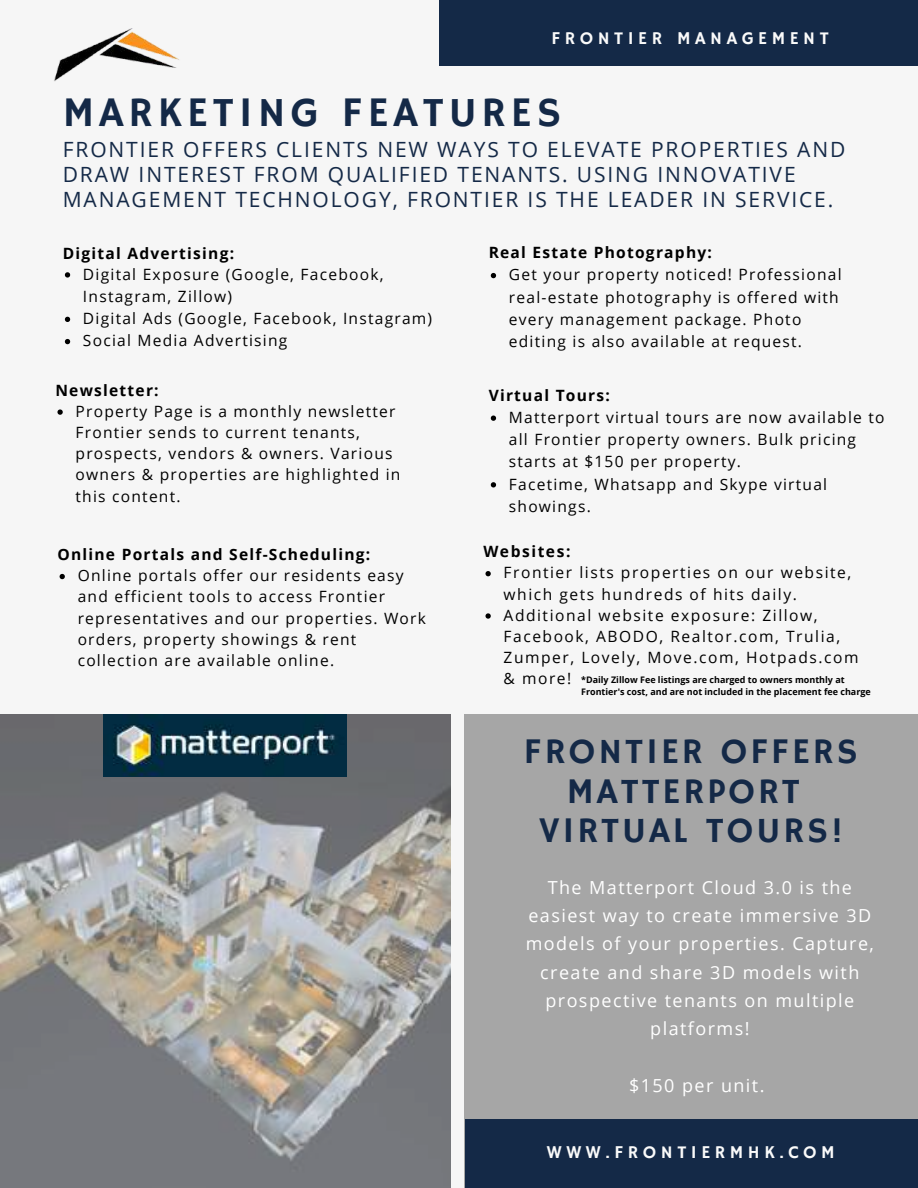
<style>
.page{position:relative;width:918px;height:1188px;background:#f6f6f6}
.page>*{position:absolute;margin:0;border:0;box-sizing:border-box;transform-origin:0 0}
.t1{font:42px "Hammersmith One";letter-spacing:.115em;color:#142947}
.t2{font:36px/39.6px "Hammersmith One";letter-spacing:.08em;color:#142947;text-align:center}
.t3{font:21px/24.8px "Open Sans";letter-spacing:.09em;color:#142947}
.t4{font:18px/28.3px "Open Sans";letter-spacing:.08em;color:#fff;text-align:center}
.t5{font:18px "Hammersmith One";letter-spacing:.25em;color:#fafafa}
.t6{font:15.6px/22.2px "Open Sans";letter-spacing:.08em;color:#000}
.t7{font:15.6px/21.1px "Open Sans";letter-spacing:.1em;color:#000}
.t8{font:700 15.6px "Open Sans";letter-spacing:.08em;color:#000}
.t9{font:700 15.6px "Open Sans";letter-spacing:.1em;color:#000}
.t10{font:700 9px/11.9px "Open Sans";color:#000}
</style>
<div class="page">
<svg style="left:65px;top:272px;width:5px;height:6px"></svg>
<svg style="left:65px;top:317px;width:5px;height:5px"></svg>
<svg style="left:65px;top:339px;width:5px;height:5px"></svg>
<div style="left:465px;top:714px;width:453px;height:474px;background:#a6a6a6"></div>
<div style="left:439px;top:0;width:479px;height:65px;background:#142947"></div>
<div style="left:465px;top:1120px;width:453px;height:68px;background:#142947"></div>
<img style="left:0;top:714px;width:450px;height:474px">
<img style="left:54px;top:29px;width:125px;height:52px">
<svg style="left:57px;top:409px;width:6px;height:6px"></svg>
<svg style="left:485px;top:571px;width:6px;height:5px"></svg>
<svg style="left:485px;top:613px;width:6px;height:6px"></svg>
<svg style="left:491px;top:416px;width:5px;height:5px"></svg>
<svg style="left:491px;top:482px;width:5px;height:5px"></svg>
<svg style="left:491px;top:273px;width:5px;height:5px"></svg>
<svg style="left:60px;top:574px;width:5px;height:5px"></svg>
<img style="left:103px;top:714px;width:243px;height:62px">
<p class="t5" style="left:551px;top:27px;width:279px">FRONTIER MANAGEMENT</p>
<h1 class="t1" style="left:63px;top:88px;width:500px">MARKETING FEATURES</h1>
<h3 class="t3" style="left:63px;top:137px;width:784px">FRONTIER OFFERS CLIENTS NEW WAYS TO ELEVATE PROPERTIES AND<br>DRAW INTEREST FROM QUALIFIED TENANTS. USING INNOVATIVE<br>MANAGEMENT TECHNOLOGY, FRONTIER IS THE LEADER IN SERVICE.</h3>
<p class="t8" style="left:63px;top:242px;width:173px">Digital Advertising:</p>
<p class="t6" style="left:83px;top:263px;width:351px">Digital Exposure (Google, Facebook,<br>Instagram, Zillow)<br>Digital Ads (Google, Facebook, Instagram)<br>Social Media Advertising</p>
<p class="t8" style="left:55px;top:379px;width:105px">Newsletter:</p>
<p class="t6" style="left:76px;top:400px;width:326px;line-height:21.1px">Property Page is a monthly newsletter<br>Frontier sends to current tenants, prospects, vendors &amp; owners. Various owners &amp; properties are highlighted in this content.</p>
<p class="t8" style="left:57px;top:543px;width:314px">Online Portals and Self-Scheduling:</p>
<p class="t6" style="left:78px;top:565px;width:350px;line-height:21.1px">Online portals offer our residents easy and efficient tools to access Frontier representatives and our properties. Work orders, property showings &amp; rent collection are available online.</p>
<p class="t8" style="left:489px;top:241px;width:225px">Real Estate Photography:</p>
<p class="t6" style="left:509px;top:263px;width:334px">Get your property noticed! Professional real-estate photography is offered with every management package. Photo editing is also available at request.</p>
<p class="t8" style="left:489px;top:384px;width:123px">Virtual Tours:</p>
<p class="t6" style="left:509px;top:406px;width:377px">Matterport virtual tours are now available to all Frontier property owners. Bulk pricing starts at $150 per property.<br>Facetime, Whatsapp and Skype virtual showings.</p>
<p class="t9" style="left:483px;top:541px;width:89px">Websites:</p>
<p class="t7" style="left:504px;top:562px;width:356px">Frontier lists properties on our website, which gets hundreds of hits daily.<br>Additional website exposure: Zillow, Facebook, ABODO, Realtor.com, Trulia, Zumper, Lovely, Move.com, Hotpads.com &amp; more!</p>
<p class="t10" style="left:581px;top:674px;width:291px">*Daily Zillow Fee listings are charged to owners monthly at<br>Frontier's cost, and are not included in the placement fee charge</p>
<h2 class="t2" style="left:524px;top:733px;width:335px">FRONTIER OFFERS<br>MATTERPORT<br>VIRTUAL TOURS!</h2>
<p class="t4" style="left:526px;top:873px;width:350px">The Matterport Cloud 3.0 is the easiest way to create immersive 3D models of your properties. Capture, create and share 3D models with prospective tenants on multiple platforms!</p>
<p class="t4" style="left:629px;top:1071px;width:137px">$150 per unit.</p>
<p class="t5" style="left:547px;top:1142px;width:289px">WWW.FRONTIERMHK.COM</p>
</div>
